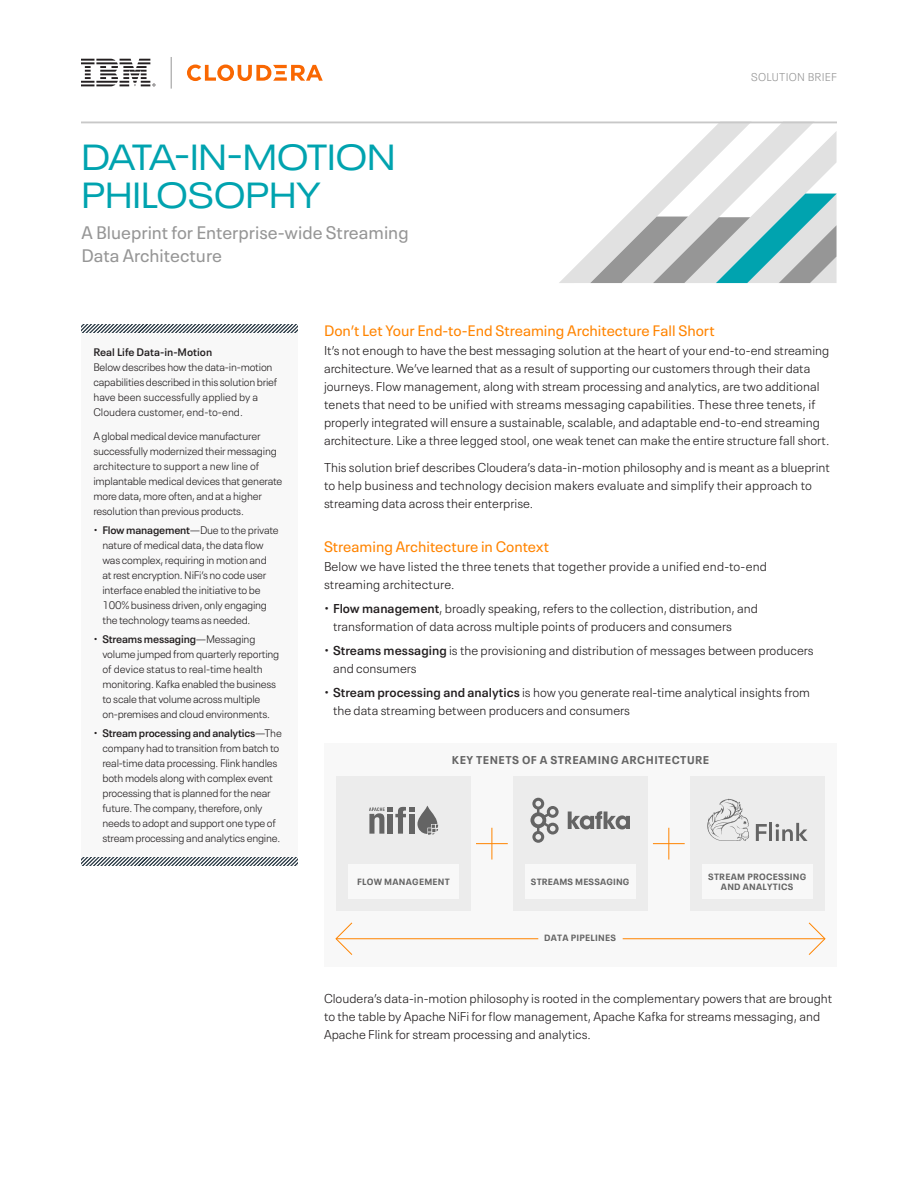
<style>
.page{position:relative;width:918px;height:1188px;background:#fff}
.page>*{position:absolute;margin:0;border:0;box-sizing:border-box;transform-origin:0 0}
.t1{font:expanded 36px/37.5px "Neue Plak";color:#00a3af}
.Intro{font:18px/22.5px "Neue Plak Text";color:#969696}
.t2{font:15px "Neue Plak Text";color:#ff8400}
.Body_text{font:300 12.75px/18px "Neue Plak Text";color:#231f20}
.Body_text_long_befor{font:300 12.75px/18px "Neue Plak Text";letter-spacing:.01em;color:#231f20}
.t3{font:700 11.25px "Neue Plak Text";letter-spacing:.04em;color:#646464}
.t4{font:300 11.25px "Neue Plak Text";letter-spacing:.025em;color:#969696}
.Sidebar_text_before{font:300 10.8px/15px "Neue Plak Text";letter-spacing:-.02em;color:#231f20}
.Sidebar_text{font:300 10.8px/15px "Neue Plak Text";letter-spacing:-.02em;color:#231f20}
.Sidebar_H1_no_space{font:600 10.8px "Neue Plak Text";color:#231f20}
.t5{font:700 9px/9.3px "Neue Plak Text";letter-spacing:.03em;color:#646464;text-align:center}
.s1{font-weight:600}
</style>
<div class="page">
<svg style="left:187px;top:65px;width:136px;height:16px"></svg>
<hr style="left:171px;top:57px;width:1px;height:32px;background:#969696">
<svg style="left:81px;top:59px;width:74px;height:27px"></svg>
<svg style="left:81px;top:324px;width:216px;height:9px"></svg>
<svg style="left:81px;top:857px;width:216px;height:9px"></svg>
<div style="left:81px;top:333px;width:216px;height:524px;background:#f8f8f8"></div>
<svg style="left:559px;top:123px;width:278px;height:160px"></svg>
<hr style="left:81px;top:121px;width:756px;height:2px;background:#c8c8c8">
<div style="left:324px;top:744px;width:513px;height:223px;background:#f8f8f8"></div>
<div style="left:690px;top:776px;width:135px;height:135px;background:#ececec"></div>
<div style="left:513px;top:776px;width:135px;height:135px;background:#ececec"></div>
<div style="left:336px;top:776px;width:135px;height:135px;background:#ececec"></div>
<svg style="left:369px;top:806px;width:69px;height:29px"></svg>
<svg style="left:530px;top:798px;width:29px;height:45px"></svg>
<svg style="left:568px;top:811px;width:62px;height:18px"></svg>
<svg style="left:756px;top:824px;width:11px;height:17px"></svg>
<hr style="left:769px;top:823px;width:3px;height:18px;background:#646464">
<svg style="left:775px;top:823px;width:33px;height:18px"></svg>
<svg style="left:707px;top:799px;width:42px;height:42px"></svg>
<hr style="left:492px;top:828px;width:1px;height:32px;background:#ff8400">
<hr style="left:476px;top:843px;width:32px;height:1px;background:#ff8400">
<hr style="left:668px;top:828px;width:1px;height:32px;background:#ff8400">
<hr style="left:653px;top:843px;width:32px;height:1px;background:#ff8400">
<hr style="left:336px;top:938px;width:202px;height:1px;background:#ff8400">
<svg style="left:335px;top:922px;width:18px;height:33px"></svg>
<hr style="left:623px;top:938px;width:202px;height:1px;background:#ff8400">
<svg style="left:808px;top:922px;width:18px;height:33px"></svg>
<div style="left:348px;top:865px;width:111px;height:34px;background:#f8f8f8"></div>
<div style="left:525px;top:865px;width:111px;height:34px;background:#f8f8f8"></div>
<div style="left:702px;top:865px;width:111px;height:34px;background:#f8f8f8"></div>
<h1 class="t1" style="left:81px;top:135px;width:316px">DATA-IN-MOTION<br>PHILOSOPHY</h1>
<p class="Intro" style="left:81px;top:220px;width:329px">A Blueprint for Enterprise-wide Streaming<br>Data Architecture</p>
<p class="t4" style="left:751px;top:68px;width:87px">SOLUTION BRIEF</p>
<p class="Sidebar_H1_no_space" style="left:93px;top:344px;width:120px">Real Life Data-in-Motion</p>
<p class="Sidebar_text" style="left:93px;top:359px;width:185px">Below describes how the data-in-motion capabilities described in this solution brief have been successfully applied by a Cloudera customer, end-to-end.</p>
<p class="Sidebar_text_before" style="left:93px;top:428px;width:190px">A global medical device manufacturer successfully modernized their messaging architecture to support a new line of implantable medical devices that generate more data, more often, and at a higher resolution than previous products.</p>
<p class="Sidebar_text_before" style="left:102px;top:522px;width:178px;text-indent:-9px">• <span class="s1">Flow management</span>—Due to the private nature of medical data, the data flow was complex, requiring in motion and<br>at rest encryption. NiFi’s no code user interface enabled the initiative to be 100% business driven, only engaging the technology teams as needed.</p>
<p class="Sidebar_text_before" style="left:102px;top:631px;width:178px;text-indent:-9px">• <span class="s1">Streams messaging</span>—Messaging volume jumped from quarterly reporting of device status to real-time health monitoring. Kafka enabled the business to scale that volume across multiple on-premises and cloud environments.</p>
<p class="Sidebar_text_before" style="left:102px;top:724px;width:181px;text-indent:-9px">• <span class="s1">Stream processing and analytics</span>—The company had to transition from batch to real-time data processing. Flink handles both models along with complex event processing that is planned for the near future. The company, therefore, only needs to adopt and support one type of stream processing and analytics engine.</p>
<h3 class="t2" style="left:324px;top:318px;width:392px">Don’t Let Your End-to-End Streaming Architecture Fall Short</h3>
<p class="Body_text" style="left:324px;top:340px;width:507px">It’s not enough to have the best messaging solution at the heart of your end-to-end streaming architecture. We’ve learned that as a result of supporting our customers through their data journeys. Flow management, along with stream processing and analytics, are two additional tenets that need to be unified with streams messaging capabilities. These three tenets, if properly integrated will ensure a sustainable, scalable, and adaptable end-to-end streaming architecture. Like a three legged stool, one weak tenet can make the entire structure fall short.</p>
<p class="Body_text" style="left:324px;top:457px;width:507px">This solution brief describes Cloudera’s data-in-motion philosophy and is meant as a blueprint to help business and technology decision makers evaluate and simplify their approach to streaming data across their enterprise.</p>
<h3 class="t2" style="left:324px;top:534px;width:227px">Streaming Architecture in Context</h3>
<p class="Body_text_long_befor" style="left:324px;top:556px;width:444px">Below we have listed the three tenets that together provide a unified end-to-end streaming architecture.</p>
<p class="Body_text" style="left:333px;top:598px;width:427px;text-indent:-9px">• <span class="s1">Flow management</span>, broadly speaking, refers to the collection, distribution, and transformation of data across multiple points of producers and consumers</p>
<p class="Body_text" style="left:333px;top:640px;width:482px;text-indent:-9px">• <span class="s1">Streams messaging</span> is the provisioning and distribution of messages between producers and consumers</p>
<p class="Body_text" style="left:333px;top:682px;width:479px;text-indent:-9px">• <span class="s1">Stream processing and analytics</span> is how you generate real-time analytical insights from the data streaming between producers and consumers</p>
<p class="t3" style="left:452px;top:750px;width:259px">KEY TENETS OF A STREAMING ARCHITECTURE</p>
<p class="t5" style="left:357px;top:876px;width:94px">FLOW MANAGEMENT</p>
<p class="t5" style="left:531px;top:876px;width:100px">STREAMS MESSAGING</p>
<p class="t5" style="left:544px;top:932px;width:73px">DATA PIPELINES</p>
<p class="t5" style="left:708px;top:871px;width:100px">STREAM PROCESSING<br>AND ANALYTICS</p>
<p class="Body_text" style="left:324px;top:988px;width:510px">Cloudera’s data-in-motion philosophy is rooted in the complementary powers that are brought to the table by Apache NiFi for flow management, Apache Kafka for streams messaging, and<br>Apache Flink for stream processing and analytics.</p>
</div>
